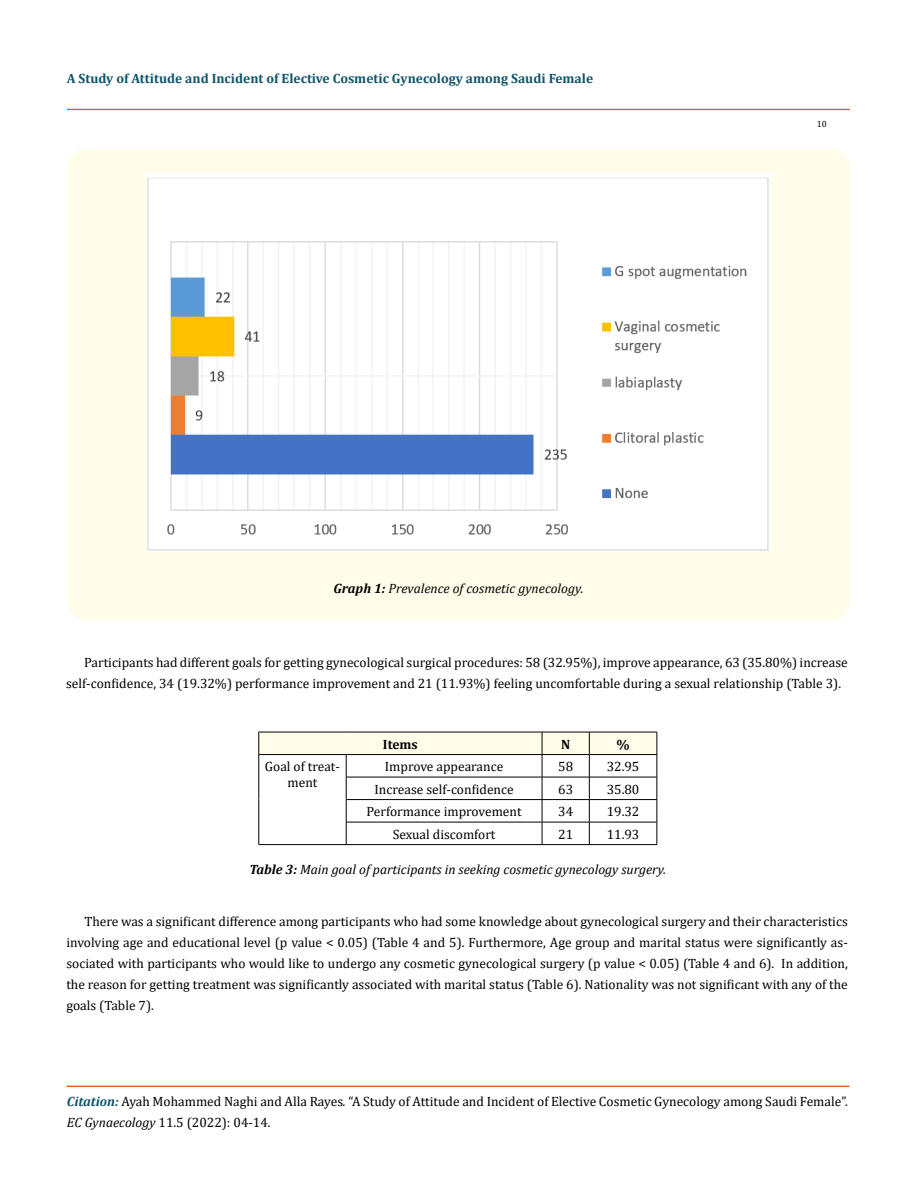
<style>
.page{position:relative;width:917px;height:1190px;background:#fff}
.page>*{position:absolute;margin:0;border:0;box-sizing:border-box;transform-origin:0 0}
.t1{font:13.5px/21px "Cambria";color:#000}
.t2{font:italic 13.5px "Cambria";color:#000}
.t3{font:700 13.5px "Cambria";color:#0e546a}
.t4{font:700 13.5px "Cambria";color:#000}
.t5{font:9px "Cambria";color:#000}
.s1{font-weight:700}
.s2{font-weight:700;font-style:italic;color:#0e546a}
.s3{font-style:italic}
</style>
<div class="page">
<div style="left:67px;top:109px;width:782px;height:1px;border:1px solid #e05d1a"></div>
<div style="left:67px;top:1086px;width:782px;height:1px;border:1px solid #e05d1a"></div>
<div style="left:68px;top:149px;width:781px;height:471px;background:#fffde9;border-radius:18px"></div>
<img style="left:146px;top:174px;width:625px;height:377px">
<hr style="left:258px;top:731px;width:88px;height:1px;background:#000">
<hr style="left:346px;top:731px;width:196px;height:1px;background:#000">
<hr style="left:542px;top:731px;width:47px;height:1px;background:#000">
<hr style="left:589px;top:731px;width:68px;height:1px;background:#000">
<svg style="left:258px;top:732px;width:399px;height:112px"></svg>
<hr style="left:258px;top:844px;width:88px;height:1px;background:#000">
<hr style="left:346px;top:844px;width:196px;height:1px;background:#000">
<hr style="left:542px;top:844px;width:47px;height:1px;background:#000">
<hr style="left:589px;top:844px;width:68px;height:1px;background:#000">
<p class="t3" style="left:67px;top:69px;width:528px">A Study of Attitude and Incident of Elective Cosmetic Gynecology among Saudi Female</p>
<p class="t2" style="left:333px;top:578px;width:251px"><span class="s1">Graph 1:</span> Prevalence of cosmetic gynecology.</p>
<p class="t5" style="left:816px;top:118px;width:11px">10</p>
<p class="t1" style="left:66px;top:652px;width:783px;text-indent:18px">Participants had different goals for getting gynecological surgical procedures: 58 (32.95%), improve appearance, 63 (35.80%) increase self-confidence, 34 (19.32%) performance improvement and 21 (11.93%) feeling uncomfortable during a sexual relationship (Table 3).</p>
<p class="t4" style="left:383px;top:734px;width:36px">Items</p>
<p class="t4" style="left:561px;top:734px;width:11px">N</p>
<p class="t4" style="left:616px;top:734px;width:15px">%</p>
<p class="t1" style="left:265px;top:758px;width:77px;line-height:15.6px;text-align:center">Goal of treat&shy;ment</p>
<p class="t1" style="left:385px;top:756px;width:120px">Improve appearance</p>
<p class="t1" style="left:558px;top:756px;width:16px">58</p>
<p class="t1" style="left:606px;top:756px;width:34px">32.95</p>
<p class="t1" style="left:374px;top:778px;width:141px">Increase self-confidence</p>
<p class="t1" style="left:558px;top:778px;width:16px">63</p>
<p class="t1" style="left:606px;top:778px;width:34px">35.80</p>
<p class="t1" style="left:366px;top:801px;width:157px">Performance improvement</p>
<p class="t1" style="left:558px;top:801px;width:16px">34</p>
<p class="t1" style="left:606px;top:801px;width:34px">19.32</p>
<p class="t1" style="left:393px;top:823px;width:104px">Sexual discomfort</p>
<p class="t1" style="left:558px;top:823px;width:16px">21</p>
<p class="t1" style="left:606px;top:823px;width:34px">11.93</p>
<p class="t2" style="left:249px;top:860px;width:418px"><span class="s1">Table 3:</span> Main goal of participants in seeking cosmetic gynecology surgery.</p>
<p class="t1" style="left:66px;top:911px;width:783px;text-align:justify;text-indent:18px">There was a significant difference among participants who had some knowledge about gynecological surgery and their characteristics involving age and educational level (p value &lt; 0.05) (Table 4 and 5). Furthermore, Age group and marital status were significantly as&shy;sociated with participants who would like to undergo any cosmetic gynecological surgery (p value &lt; 0.05) (Table 4 and 6). In addition, the reason for getting treatment was significantly associated with marital status (Table 6). Nationality was not significant with any of the goals (Table 7).</p>
<p class="t1" style="left:67px;top:1091px;width:782px"><span class="s2">Citation:</span> Ayah Mohammed Naghi and Alla Rayes<span class="s3">.</span> “A Study of Attitude and Incident of Elective Cosmetic Gynecology among Saudi Female”.<br><span class="s3">EC Gynaecology</span> 11.5 (2022): 04-14.</p>
</div>
